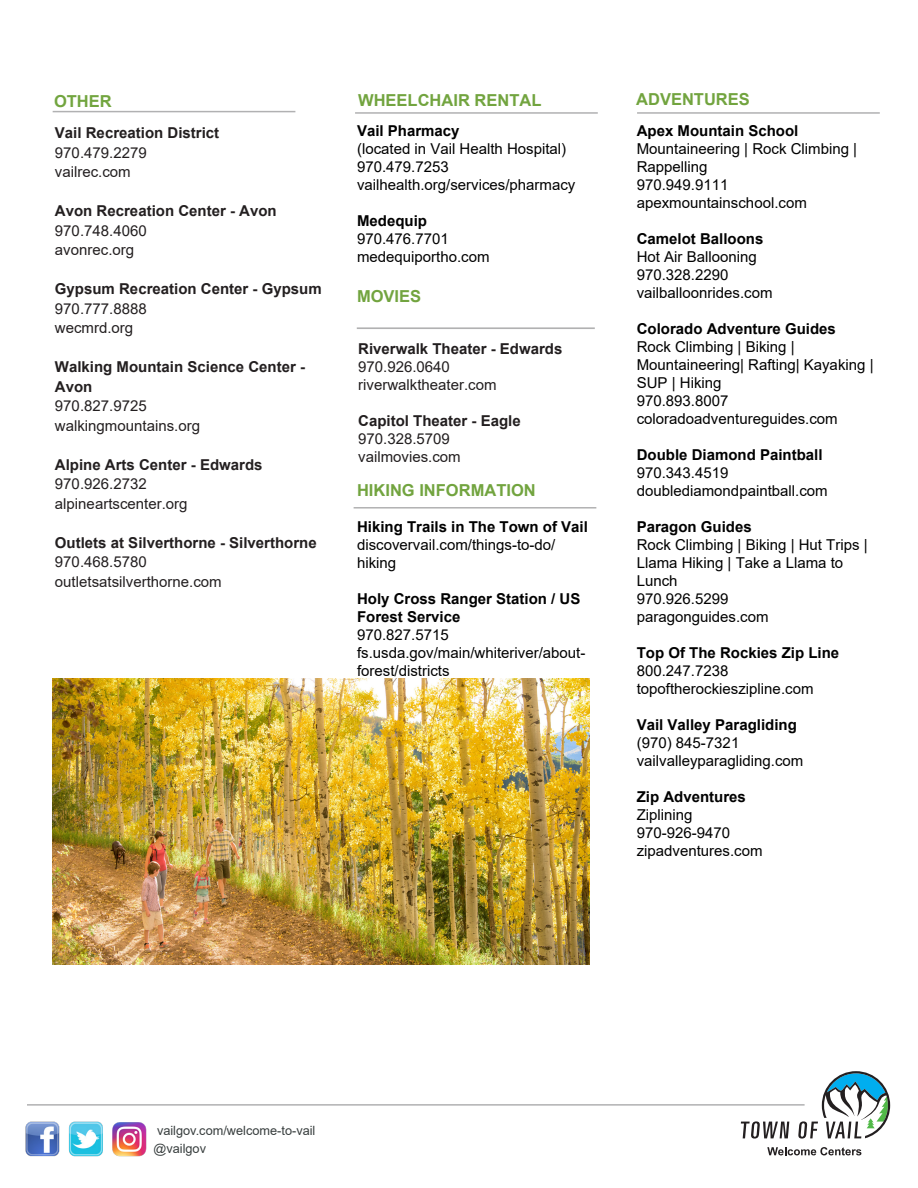
<style>
.page{position:relative;width:918px;height:1188px;background:#fff}
.page>*{position:absolute;margin:0;border:0;box-sizing:border-box;transform-origin:0 0}
.t1{font:700 16.5px "Arial";color:#72a43f}
.t2{font:700 16.5px "Arial";color:#72a53f}
.t3{font:15px/18px "Arial";color:#000}
.t4{font:700 15px/18px "Arial";color:#000}
.t5{font:15px/19.5px "Arial";color:#231f20}
.t6{font:700 15px/19.5px "Arial";color:#231f20}
.t7{font:15px/18px "Arial";color:#221e1f}
.t8{font:700 15px "Arial";color:#221e1f}
.t9{font:12.75px "Arial";color:#383e3e}
</style>
<div class="page">
<svg style="left:741px;top:1121px;width:48px;height:18px"></svg>
<svg style="left:798px;top:1071px;width:92px;height:68px"></svg>
<svg style="left:767px;top:1147px;width:94px;height:8px"></svg>
<hr style="left:27px;top:1104px;width:778px;height:2px;background:#b1b1b2">
<img style="left:53px;top:679px;width:537px;height:286px">
<img style="left:25px;top:1122px;width:122px;height:35px">
<hr style="left:355px;top:112px;width:243px;height:2px;background:#b1b1b2">
<hr style="left:53px;top:111px;width:242px;height:1px;background:#b1b1b2">
<hr style="left:637px;top:112px;width:243px;height:2px;background:#b1b1b2">
<hr style="left:357px;top:327px;width:238px;height:2px;background:#b1b1b2">
<hr style="left:354px;top:507px;width:242px;height:2px;background:#b1b1b2">
<p class="t2" style="left:54px;top:90px;width:59px">OTHER</p>
<p class="t6" style="left:55px;top:124px;width:166px">Vail Recreation District</p>
<p class="t5" style="left:55px;top:143px;width:93px">970.479.2279 vailrec.com</p>
<p class="t6" style="left:55px;top:202px;width:223px">Avon Recreation Center - Avon</p>
<p class="t5" style="left:55px;top:221px;width:93px">970.748.4060 avonrec.org</p>
<p class="t6" style="left:55px;top:280px;width:268px">Gypsum Recreation Center - Gypsum</p>
<p class="t5" style="left:55px;top:299px;width:93px">970.777.8888 wecmrd.org</p>
<p class="t6" style="left:55px;top:358px;width:252px">Walking Mountain Science Center -<br>Avon</p>
<p class="t5" style="left:55px;top:396px;width:147px">970.827.9725 walkingmountains.org</p>
<p class="t6" style="left:55px;top:455px;width:209px">Alpine Arts Center - Edwards</p>
<p class="t5" style="left:55px;top:474px;width:134px">970.926.2732 alpineartscenter.org</p>
<p class="t6" style="left:55px;top:533px;width:263px">Outlets at Silverthorne - Silverthorne</p>
<p class="t5" style="left:55px;top:552px;width:168px">970.468.5780 outletsatsilverthorne.com</p>
<p class="t1" style="left:358px;top:88px;width:185px">WHEELCHAIR RENTAL</p>
<p class="t4" style="left:357px;top:121px;width:104px">Vail Pharmacy</p>
<p class="t3" style="left:357px;top:139px;width:220px">(located in Vail Health Hospital)<br>970.479.7253 vailhealth.org/services/pharmacy</p>
<p class="t4" style="left:357px;top:211px;width:72px">Medequip</p>
<p class="t3" style="left:357px;top:229px;width:134px">970.476.7701 medequiportho.com</p>
<p class="t1" style="left:357px;top:284px;width:66px">MOVIES</p>
<p class="t8" style="left:358px;top:338px;width:206px">Riverwalk Theater - Edwards</p>
<p class="t7" style="left:358px;top:357px;width:140px">970.926.0640 riverwalktheater.com</p>
<p class="t8" style="left:358px;top:410px;width:164px">Capitol Theater - Eagle</p>
<p class="t7" style="left:358px;top:429px;width:104px">970.328.5709 vailmovies.com</p>
<p class="t1" style="left:357px;top:479px;width:180px">HIKING INFORMATION</p>
<p class="t4" style="left:357px;top:518px;width:232px">Hiking Trails in The Town of Vail</p>
<p class="t3" style="left:357px;top:535px;width:200px">discovervail.com/things-to-do/ hiking</p>
<p class="t4" style="left:357px;top:590px;width:225px">Holy Cross Ranger Station / US<br>Forest Service</p>
<p class="t3" style="left:357px;top:625px;width:230px">970.827.5715 fs.usda.gov/main/whiteriver/about&shy;forest/districts</p>
<p class="t1" style="left:636px;top:88px;width:115px">ADVENTURES</p>
<p class="t4" style="left:637px;top:122px;width:163px">Apex Mountain School</p>
<p class="t3" style="left:637px;top:140px;width:222px">Mountaineering | Rock Climbing |<br>Rappelling<br>970.949.9111 apexmountainschool.com</p>
<p class="t4" style="left:637px;top:230px;width:128px">Camelot Balloons</p>
<p class="t3" style="left:637px;top:248px;width:137px">Hot Air Ballooning<br>970.328.2290 vailballoonrides.com</p>
<p class="t4" style="left:637px;top:320px;width:201px">Colorado Adventure Guides</p>
<p class="t3" style="left:637px;top:338px;width:238px">Rock Climbing | Biking |<br>Mountaineering| Rafting| Kayaking |<br>SUP | Hiking<br>970.893.8007 coloradoadventureguides.com</p>
<p class="t4" style="left:637px;top:446px;width:187px">Double Diamond Paintball</p>
<p class="t3" style="left:637px;top:464px;width:192px">970.343.4519 doublediamondpaintball.com</p>
<p class="t4" style="left:637px;top:518px;width:117px">Paragon Guides</p>
<p class="t3" style="left:637px;top:536px;width:232px">Rock Climbing | Biking | Hut Trips |<br>Llama Hiking | Take a Llama to<br>Lunch<br>970.926.5299<br>paragonguides.com</p>
<p class="t4" style="left:637px;top:644px;width:204px">Top Of The Rockies Zip Line</p>
<p class="t3" style="left:637px;top:662px;width:178px">800.247.7238 topoftherockieszipline.com</p>
<p class="t4" style="left:637px;top:716px;width:162px">Vail Valley Paragliding</p>
<p class="t3" style="left:637px;top:734px;width:168px">(970) 845-7321 vailvalleyparagliding.com</p>
<p class="t4" style="left:637px;top:788px;width:111px">Zip Adventures</p>
<p class="t3" style="left:637px;top:806px;width:127px">Ziplining<br>970-926-9470 zipadventures.com</p>
<p class="t9" style="left:157px;top:1122px;width:160px">vailgov.com/welcome-to-vail</p>
<p class="t9" style="left:153px;top:1140px;width:54px">@vailgov</p>
</div>
